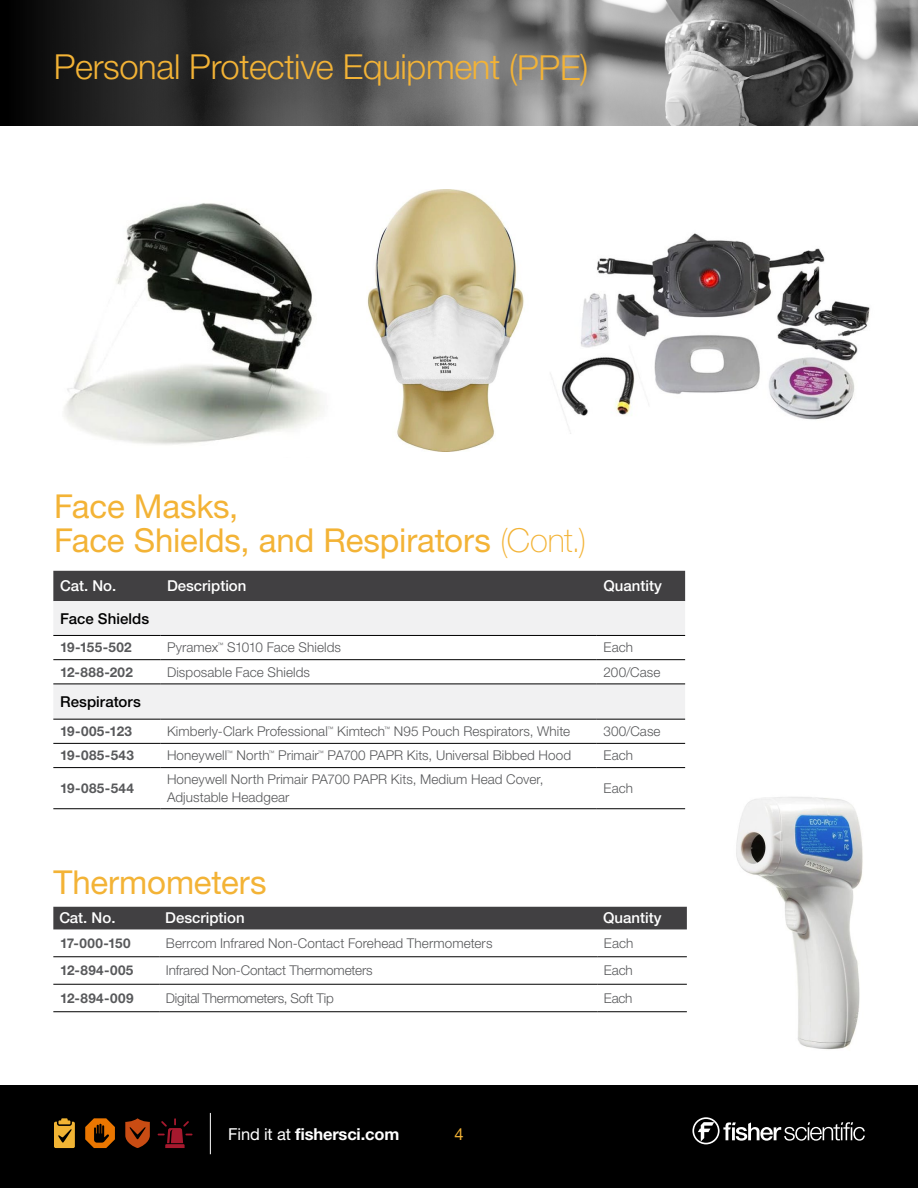
<style>
.page{position:relative;width:918px;height:1188px;background:#fff}
.page>*{position:absolute;margin:0;border:0;box-sizing:border-box;transform-origin:0 0}
.t1{font:300 34.5px "Helvetica Neue LT Std";letter-spacing:-.01em;color:#f3b336}
.t2{font:33px/33.8px "Helvetica Neue LTW1 G";letter-spacing:-.005em;color:#f3b336}
.t3{font:700 16.5px "Helvetica Neue LTW1 G";letter-spacing:-.01em;color:#fff}
.t4{font:16.5px "Helvetica Neue LTW1 G";color:#f3b336}
.t5{font:500 15px "Helvetica Neue LTW1 G";color:#fff}
.t6{font:500 15px "Helvetica Neue LTW1 G";letter-spacing:.005em;color:#000}
.t7{font:300 13.5px/18px "Helvetica Neue LTW1 G";letter-spacing:.005em;color:#58595b}
.t8{font:700 13.5px "Helvetica Neue LTW1 G";letter-spacing:.025em;color:#58595b}
.t9{font:300 13.5px "Helvetica Neue LTW1 G";letter-spacing:-.02em;color:#58595b}
.s1{font-weight:100}
.s2{font-weight:400}
</style>
<div class="page">
<img style="left:64px;top:203px;width:260px;height:242px">
<img style="left:367px;top:190px;width:157px;height:261px">
<img style="left:550px;top:233px;width:320px;height:201px">
<img style="left:675px;top:797px;width:188px;height:253px">
<div style="left:1px;top:1085px;width:917px;height:102px;background:#000"></div>
<svg style="left:692px;top:1117px;width:173px;height:27px"></svg>
<svg style="left:54px;top:1118px;width:21px;height:30px"></svg>
<svg style="left:85px;top:1118px;width:30px;height:30px"></svg>
<svg style="left:125px;top:1118px;width:25px;height:30px"></svg>
<svg style="left:158px;top:1118px;width:35px;height:30px"></svg>
<hr style="left:210px;top:1113px;width:1px;height:41px;background:#fff">
<div style="left:53px;top:571px;width:632px;height:30px;background:#414042"></div>
<svg style="left:53px;top:601px;width:632px;height:118px;fill:#f1f1f2"></svg>
<hr style="left:53px;top:635px;width:107px;height:1px;background:#000">
<hr style="left:160px;top:635px;width:437px;height:1px;background:#000">
<hr style="left:597px;top:635px;width:88px;height:1px;background:#000">
<hr style="left:53px;top:659px;width:107px;height:1px;background:#000">
<hr style="left:160px;top:659px;width:437px;height:1px;background:#000">
<hr style="left:597px;top:659px;width:88px;height:1px;background:#000">
<hr style="left:53px;top:684px;width:107px;height:1px;background:#000">
<hr style="left:160px;top:684px;width:437px;height:1px;background:#000">
<hr style="left:597px;top:684px;width:88px;height:1px;background:#000">
<hr style="left:53px;top:719px;width:107px;height:1px;background:#000">
<hr style="left:160px;top:719px;width:437px;height:1px;background:#000">
<hr style="left:597px;top:719px;width:88px;height:1px;background:#000">
<hr style="left:53px;top:743px;width:107px;height:1px;background:#000">
<hr style="left:160px;top:743px;width:437px;height:1px;background:#000">
<hr style="left:597px;top:743px;width:88px;height:1px;background:#000">
<hr style="left:53px;top:767px;width:107px;height:1px;background:#000">
<hr style="left:160px;top:767px;width:437px;height:1px;background:#000">
<hr style="left:597px;top:767px;width:88px;height:1px;background:#000">
<hr style="left:53px;top:808px;width:107px;height:1px;background:#000">
<hr style="left:160px;top:808px;width:437px;height:1px;background:#000">
<hr style="left:597px;top:808px;width:88px;height:1px;background:#000">
<img style="left:815px;top:0;width:103px;height:126px">
<svg style="left:0;top:0;width:815px;height:126px;background:#575757"></svg>
<div style="left:53px;top:907px;width:634px;height:22px;background:#414042"></div>
<hr style="left:53px;top:957px;width:106px;height:1px;background:#000">
<hr style="left:159px;top:957px;width:438px;height:1px;background:#000">
<hr style="left:597px;top:957px;width:90px;height:1px;background:#000">
<hr style="left:53px;top:984px;width:106px;height:1px;background:#000">
<hr style="left:159px;top:984px;width:438px;height:1px;background:#000">
<hr style="left:597px;top:984px;width:90px;height:1px;background:#000">
<hr style="left:53px;top:1011px;width:106px;height:1px;background:#000">
<hr style="left:159px;top:1011px;width:438px;height:1px;background:#000">
<hr style="left:597px;top:1011px;width:90px;height:1px;background:#000">
<h1 class="t1" style="left:54px;top:45px;width:536px">Personal Protective Equipment (PPE)</h1>
<h2 class="t2" style="left:54px;top:489px;width:534px">Face Masks,<br>Face Shields, and Respirators <span class="s1">(Cont.)</span></h2>
<p class="t5" style="left:60px;top:577px;width:58px">Cat. No.</p>
<p class="t5" style="left:167px;top:577px;width:81px">Description</p>
<p class="t5" style="left:604px;top:577px;width:60px">Quantity</p>
<p class="t6" style="left:60px;top:609px;width:91px">Face Shields</p>
<p class="t8" style="left:60px;top:639px;width:73px">19-155-502</p>
<p class="t7" style="left:167px;top:639px;width:176px">Pyramex<sup>™</sup> S1010 Face Shields</p>
<p class="t7" style="left:604px;top:639px;width:31px">Each</p>
<p class="t8" style="left:60px;top:663px;width:74px">12-888-202</p>
<p class="t7" style="left:167px;top:663px;width:145px">Disposable Face Shields</p>
<p class="t7" style="left:604px;top:663px;width:58px">200/Case</p>
<p class="t6" style="left:60px;top:693px;width:82px">Respirators</p>
<p class="t8" style="left:60px;top:723px;width:73px">19-005-123</p>
<p class="t7" style="left:167px;top:722px;width:405px">Kimberly-Clark Professional<sup>™</sup> Kimtech<sup>™</sup> N95 Pouch Respirators, White</p>
<p class="t7" style="left:604px;top:722px;width:59px">300/Case</p>
<p class="t8" style="left:60px;top:747px;width:75px">19-085-543</p>
<p class="t7" style="left:167px;top:746px;width:406px">Honeywell<sup>™</sup> North<sup>™</sup> Primair<sup>™</sup> PA700 PAPR Kits, Universal Bibbed Hood</p>
<p class="t7" style="left:604px;top:746px;width:31px">Each</p>
<p class="t8" style="left:60px;top:780px;width:75px">19-085-544</p>
<p class="t7" style="left:167px;top:770px;width:378px">Honeywell North Primair PA700 PAPR Kits, Medium Head Cover,<br>Adjustable Headgear</p>
<p class="t7" style="left:604px;top:779px;width:31px">Each</p>
<h2 class="t2" style="left:53px;top:865px;width:215px">Thermometers</h2>
<p class="t5" style="left:59px;top:909px;width:58px">Cat. No.</p>
<p class="t5" style="left:165px;top:909px;width:81px">Description</p>
<p class="t5" style="left:603px;top:909px;width:60px">Quantity</p>
<p class="t8" style="left:60px;top:935px;width:72px">17-000-150</p>
<p class="t7" style="left:166px;top:934px;width:328px">Berrcom Infrared Non-Contact Forehead Thermometers</p>
<p class="t7" style="left:604px;top:934px;width:31px">Each</p>
<p class="t8" style="left:60px;top:962px;width:75px">12-894-005</p>
<p class="t7" style="left:166px;top:961px;width:208px">Infrared Non-Contact Thermometers</p>
<p class="t7" style="left:604px;top:961px;width:30px">Each</p>
<p class="t8" style="left:60px;top:990px;width:75px">12-894-009</p>
<p class="t9" style="left:166px;top:990px;width:169px">Digital Thermometers, Soft Tip</p>
<p class="t7" style="left:604px;top:989px;width:30px">Each</p>
<p class="t3" style="left:228px;top:1124px;width:173px"><span class="s2">Find it at</span> fishersci.com</p>
<p class="t4" style="left:454px;top:1124px;width:11px">4</p>
</div>
